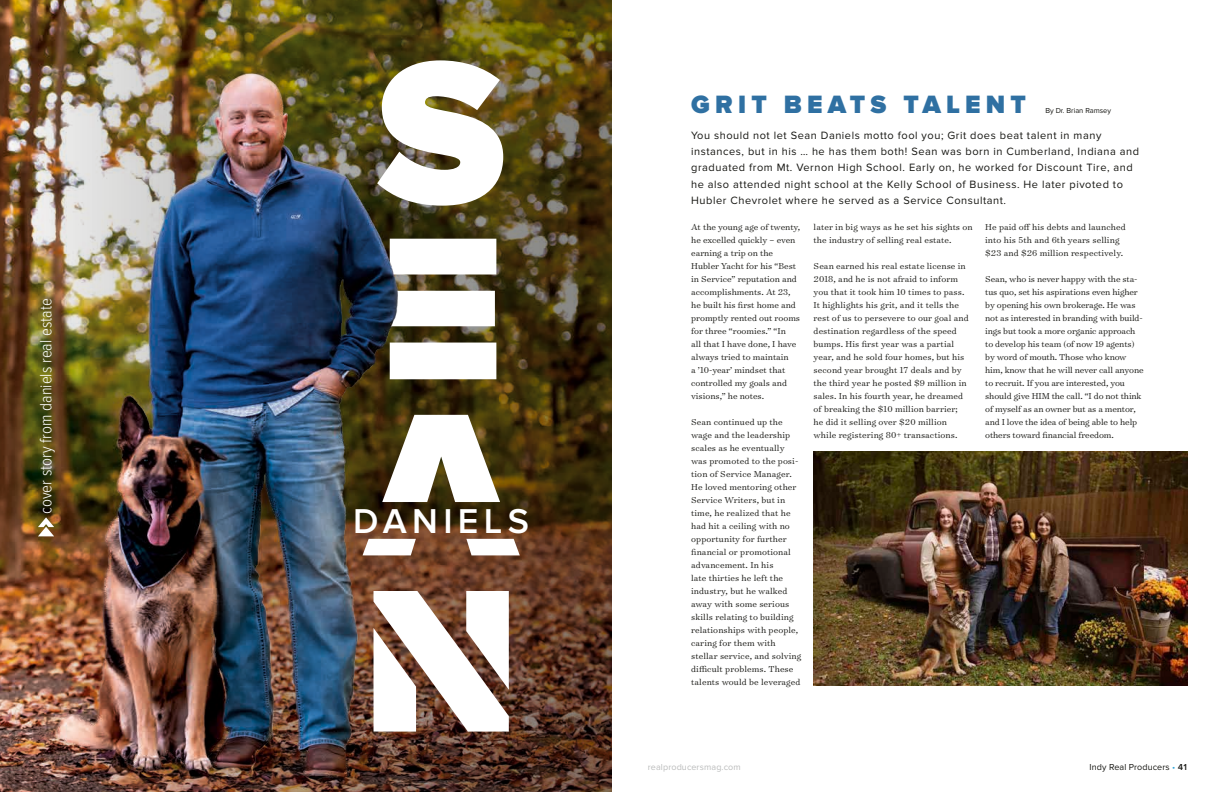
<style>
.page{position:relative;width:1224px;height:792px;background:#fff}
.page>*{position:absolute;margin:0;border:0;box-sizing:border-box;transform-origin:0 0}
.t1{font:600 35.8px "Proxima Nova";letter-spacing:.15em;color:#fff}
.t2{font:900 26px "Proxima Nova";letter-spacing:.2em;color:#2f70a2}
.t3{font:300 17px "Proxima Nova Cond";color:#fff}
.t4{font:11px/16px "Proxima Nova";letter-spacing:.05em;color:#171713}
.t5{font:300 9.8px/13px "Surveyor Text";letter-spacing:.005em;color:#171713}
.t6{font:9px "Proxima Nova";letter-spacing:.01em;color:#bbbcbc}
.t7{font:9px "Proxima Nova";letter-spacing:.01em;color:#171713}
.t8{font:7.5px "Proxima Nova";color:#171713}
.s1{color:#31a5d9}
.s2{font-weight:600}
</style>
<div class="page">
<img style="left:0;top:0;width:612px;height:792px">
<svg style="left:403px;top:415px;width:117px;height:140px"></svg>
<svg style="left:403px;top:239px;width:93px;height:140px"></svg>
<svg style="left:403px;top:60px;width:100px;height:146px"></svg>
<svg style="left:403px;top:591px;width:106px;height:141px"></svg>
<img style="left:38px;top:42px;width:365px;height:750px">
<svg style="left:38px;top:517px;width:16px;height:19px"></svg>
<img style="left:814px;top:451px;width:374px;height:234px">
<h3 class="t3" style="left:38px;top:514px;width:218px;rotate:-90deg">cover story from daniels real estate</h3>
<h1 class="t1" style="left:353px;top:500px;width:177px">DANIELS</h1>
<h2 class="t2" style="left:691px;top:92px;width:336px">GRIT BEATS TALENT</h2>
<p class="t8" style="left:1045px;top:106px;width:67px">By Dr. Brian Ramsey</p>
<p class="t4" style="left:691px;top:128px;width:450px">You should not let Sean Daniels motto fool you; Grit does beat talent in many instances, but in his … he has them both! Sean was born in Cumberland, Indiana and graduated from Mt. Vernon High School. Early on, he worked for Discount Tire, and he also attended night school at the Kelly School of Business. He later pivoted to Hubler Chevrolet where he served as a Service Consultant.</p>
<p class="t5" style="left:691px;top:221px;width:111px">At the young age of twenty, he excelled quickly – even earning a trip on the<br>Hubler Yacht for his “Best in Service” reputation and accomplishments. At 23, he built his first home and promptly rented out rooms for three “roomies.” “In<br>all that I have done, I have always tried to maintain<br>a ’10-year’ mindset that controlled my goals and visions,” he notes.</p>
<p class="t5" style="left:691px;top:416px;width:112px">Sean continued up the wage and the leadership scales as he eventually was promoted to the posi&shy;tion of Service Manager.<br>He loved mentoring other<br>Service Writers, but in time, he realized that he had hit a ceiling with no opportunity for further financial or promotional advancement. In his<br>late thirties he left the industry, but he walked away with some serious skills relating to building relationships with people, caring for them with stellar service, and solving difficult problems. These talents would be leveraged</p>
<p class="t5" style="left:814px;top:221px;width:161px">later in big ways as he set his sights on the industry of selling real estate.</p>
<p class="t5" style="left:814px;top:260px;width:157px">Sean earned his real estate license in 2018, and he is not afraid to inform you that it took him 10 times to pass.<br>It highlights his grit, and it tells the rest of us to persevere to our goal and destination regardless of the speed bumps. His first year was a partial year, and he sold four homes, but his second year brought 17 deals and by the third year he posted $9 million in sales. In his fourth year, he dreamed of breaking the $10 million barrier; he did it selling over $20 million while registering 80+ transactions.</p>
<p class="t5" style="left:985px;top:221px;width:142px">He paid off his debts and launched into his 5th and 6th years selling $23 and $26 million respectively.</p>
<p class="t5" style="left:985px;top:273px;width:160px">Sean, who is never happy with the sta&shy;tus quo, set his aspirations even higher by opening his own brokerage. He was not as interested in branding with build&shy;ings but took a more organic approach to develop his team (of now 19 agents) by word of mouth. Those who know him, know that he will never call anyone to recruit. If you are interested, you should give HIM the call. “I do not think of myself as an owner but as a mentor, and I love the idea of being able to help others toward financial freedom.</p>
<p class="t6" style="left:648px;top:762px;width:94px">realproducersmag.com</p>
<p class="t7" style="left:1090px;top:762px;width:100px">Indy Real Producers <span class="s1">•</span> <span class="s2">41</span></p>
</div>
